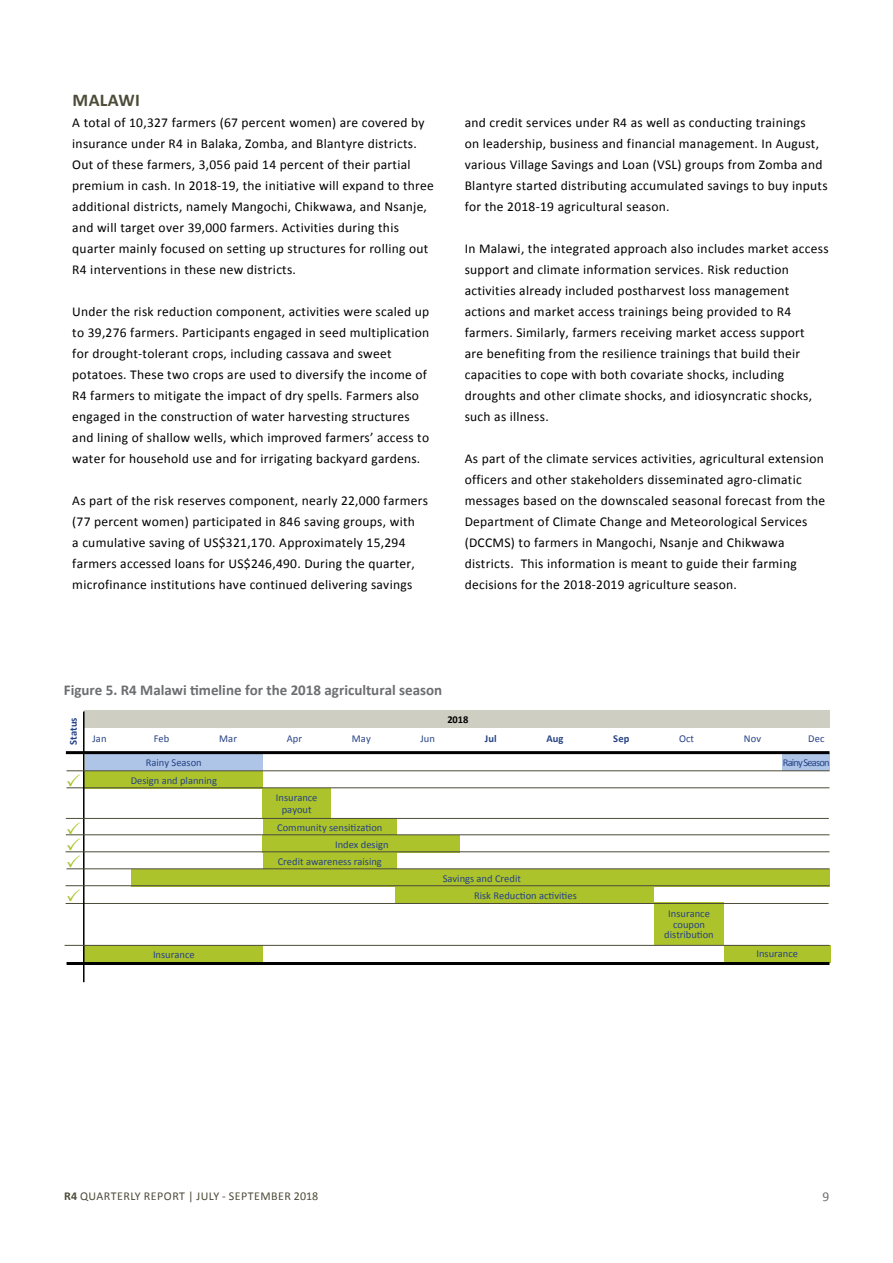
<style>
.page{position:relative;width:893px;height:1263px;background:#fff}
.page>*{position:absolute;margin:0;border:0;box-sizing:border-box;transform-origin:0 0}
.body_copy{font:700 18px "Calibri";letter-spacing:.02em;color:#4d4b39}
.t1{font:700 15px "Calibri";color:#6d6e71}
.body_copy-2{font:13.5px/21px "Calibri";letter-spacing:.02em;color:#000}
.t2{font:13.5px "Calibri";color:#6d6e71}
.t3{font:12px "Calibri";letter-spacing:.04em;color:#4d4b39}
.t4{font:10.5px/12px "Calibri";color:#264286;text-align:center}
.t5{font:700 10.5px "Calibri";letter-spacing:.01em;color:#264286}
.t6{font:10.5px "Calibri";letter-spacing:-.08em;color:#264286}
.t7{font:700 10.5px "Calibri";color:#000}
.s1{font-weight:700}
</style>
<div class="page">
<div style="left:85px;top:754px;width:178px;height:17px;background:#aec5e7"></div>
<div style="left:396px;top:886px;width:258px;height:17px;background:#adc32b"></div>
<div style="left:263px;top:788px;width:68px;height:30px;background:#adc32b"></div>
<div style="left:84px;top:771px;width:179px;height:17px;background:#adc32b"></div>
<div style="left:263px;top:818px;width:133px;height:17px;background:#adc32b"></div>
<div style="left:84px;top:946px;width:179px;height:17px;background:#adc32b"></div>
<div style="left:654px;top:902px;width:70px;height:43px;background:#adc32b"></div>
<hr style="left:67px;top:787px;width:762px;height:1px;background:#4d4b39">
<hr style="left:66px;top:903px;width:762px;height:1px;background:#4d4b39">
<div style="left:84px;top:711px;width:745px;height:17px;background:#cecec2"></div>
<hr style="left:83px;top:711px;width:2px;height:271px;background:#000">
<hr style="left:66px;top:818px;width:763px;height:1px;background:#4d4b39">
<div style="left:263px;top:835px;width:197px;height:17px;background:#adc32b"></div>
<div style="left:263px;top:852px;width:133px;height:17px;background:#adc32b"></div>
<hr style="left:66px;top:834px;width:763px;height:1px;background:#4d4b39">
<hr style="left:66px;top:851px;width:763px;height:1px;background:#4d4b39">
<div style="left:131px;top:869px;width:699px;height:17px;background:#adc32b"></div>
<hr style="left:66px;top:885px;width:763px;height:1px;background:#4d4b39">
<hr style="left:67px;top:868px;width:762px;height:1px;background:#4d4b39">
<div style="left:782px;top:753px;width:48px;height:17px;background:#aec5e7"></div>
<hr style="left:67px;top:770px;width:762px;height:1px;background:#4d4b39">
<div style="left:724px;top:945px;width:106px;height:17px;background:#adc32b"></div>
<hr style="left:65px;top:945px;width:764px;height:1px;background:#4d4b39">
<hr style="left:67px;top:962px;width:762px;height:3px;background:#000">
<hr style="left:66px;top:751px;width:763px;height:3px;background:#000">
<svg style="left:67px;top:834px;width:13px;height:19px"></svg>
<p class="body_copy" style="left:73px;top:88px;width:69px">MALAWI</p>
<p class="body_copy-2" style="left:72px;top:112px;width:363px">A total of 10,327 farmers (67 percent women) are covered by insurance under R4 in Balaka, Zomba, and Blantyre districts.<br>Out of these farmers, 3,056 paid 14 percent of their partial premium in cash. In 2018-19, the initiative will expand to three additional districts, namely Mangochi, Chikwawa, and Nsanje, and will target over 39,000 farmers. Activities during this quarter mainly focused on setting up structures for rolling out R4 interventions in these new districts.</p>
<p class="body_copy-2" style="left:72px;top:301px;width:359px">Under the risk reduction component, activities were scaled up to 39,276 farmers. Participants engaged in seed multiplication for drought-tolerant crops, including cassava and sweet potatoes. These two crops are used to diversify the income of R4 farmers to mitigate the impact of dry spells. Farmers also engaged in the construction of water harvesting structures and lining of shallow wells, which improved farmers’ access to water for household use and for irrigating backyard gardens.</p>
<p class="body_copy-2" style="left:72px;top:490px;width:357px">As part of the risk reserves component, nearly 22,000 farmers (77 percent women) participated in 846 saving groups, with<br>a cumulative saving of US$321,170. Approximately 15,294 farmers accessed loans for US$246,490. During the quarter, microfinance institutions have continued delivering savings</p>
<p class="body_copy-2" style="left:465px;top:112px;width:364px">and credit services under R4 as well as conducting trainings<br>on leadership, business and financial management. In August, various Village Savings and Loan (VSL) groups from Zomba and Blantyre started distributing accumulated savings to buy inputs for the 2018-19 agricultural season.</p>
<p class="body_copy-2" style="left:465px;top:238px;width:365px">In Malawi, the integrated approach also includes market access support and climate information services. Risk reduction activities already included postharvest loss management actions and market access trainings being provided to R4 farmers. Similarly, farmers receiving market access support<br>are benefiting from the resilience trainings that build their capacities to cope with both covariate shocks, including droughts and other climate shocks, and idiosyncratic shocks, such as illness.</p>
<p class="body_copy-2" style="left:465px;top:448px;width:362px">As part of the climate services activities, agricultural extension officers and other stakeholders disseminated agro-climatic messages based on the downscaled seasonal forecast from the Department of Climate Change and Meteorological Services (DCCMS) to farmers in Mangochi, Nsanje and Chikwawa districts. This information is meant to guide their farming decisions for the 2018-2019 agriculture season.</p>
<p class="t1" style="left:64px;top:681px;width:380px">Figure 5. R4 Malawi timeline for the 2018 agricultural season</p>
<p class="t5" style="left:67px;top:745px;width:29px;rotate:-90deg">Status</p>
<p class="t7" style="left:447px;top:713px;width:23px">2018</p>
<p class="t4" style="left:92px;top:733px;width:16px">Jan</p>
<p class="t4" style="left:154px;top:733px;width:17px">Feb</p>
<p class="t4" style="left:219px;top:733px;width:19px">Mar</p>
<p class="t4" style="left:287px;top:733px;width:17px">Apr</p>
<p class="t4" style="left:352px;top:733px;width:20px">May</p>
<p class="t4" style="left:420px;top:733px;width:16px">Jun</p>
<p class="t5" style="left:485px;top:732px;width:13px">Jul</p>
<p class="t5" style="left:546px;top:732px;width:19px">Aug</p>
<p class="t5" style="left:613px;top:732px;width:18px">Sep</p>
<p class="t4" style="left:679px;top:733px;width:17px">Oct</p>
<p class="t4" style="left:744px;top:733px;width:19px">Nov</p>
<p class="t4" style="left:808px;top:733px;width:18px">Dec</p>
<p class="t4" style="left:146px;top:757px;width:58px">Rainy Season</p>
<p class="t4" style="left:131px;top:774px;width:88px">Design and planning</p>
<p class="t4" style="left:153px;top:949px;width:43px">Insurance</p>
<p class="t4" style="left:276px;top:792px;width:43px">Insurance payout</p>
<p class="t4" style="left:277px;top:821px;width:107px">Community sensitization</p>
<p class="t4" style="left:335px;top:838px;width:55px">Index design</p>
<p class="t4" style="left:278px;top:855px;width:106px">Credit awareness raising</p>
<p class="t4" style="left:443px;top:872px;width:80px">Savings and Credit</p>
<p class="t4" style="left:474px;top:889px;width:104px">Risk Reduction activities</p>
<p class="t6" style="left:783px;top:755px;width:48px">Rainy Season</p>
<p class="t4" style="left:668px;top:908px;width:43px">Insurance</p>
<p class="t4" style="left:673px;top:918px;width:34px">coupon</p>
<p class="t4" style="left:664px;top:929px;width:51px">distribution</p>
<p class="t4" style="left:756px;top:948px;width:43px">Insurance</p>
<p class="t3" style="left:64px;top:1188px;width:256px"><span class="s1">R4</span> QUARTERLY REPORT | JULY - SEPTEMBER 2018</p>
<p class="t2" style="left:822px;top:1188px;width:8px">9</p>
</div>
